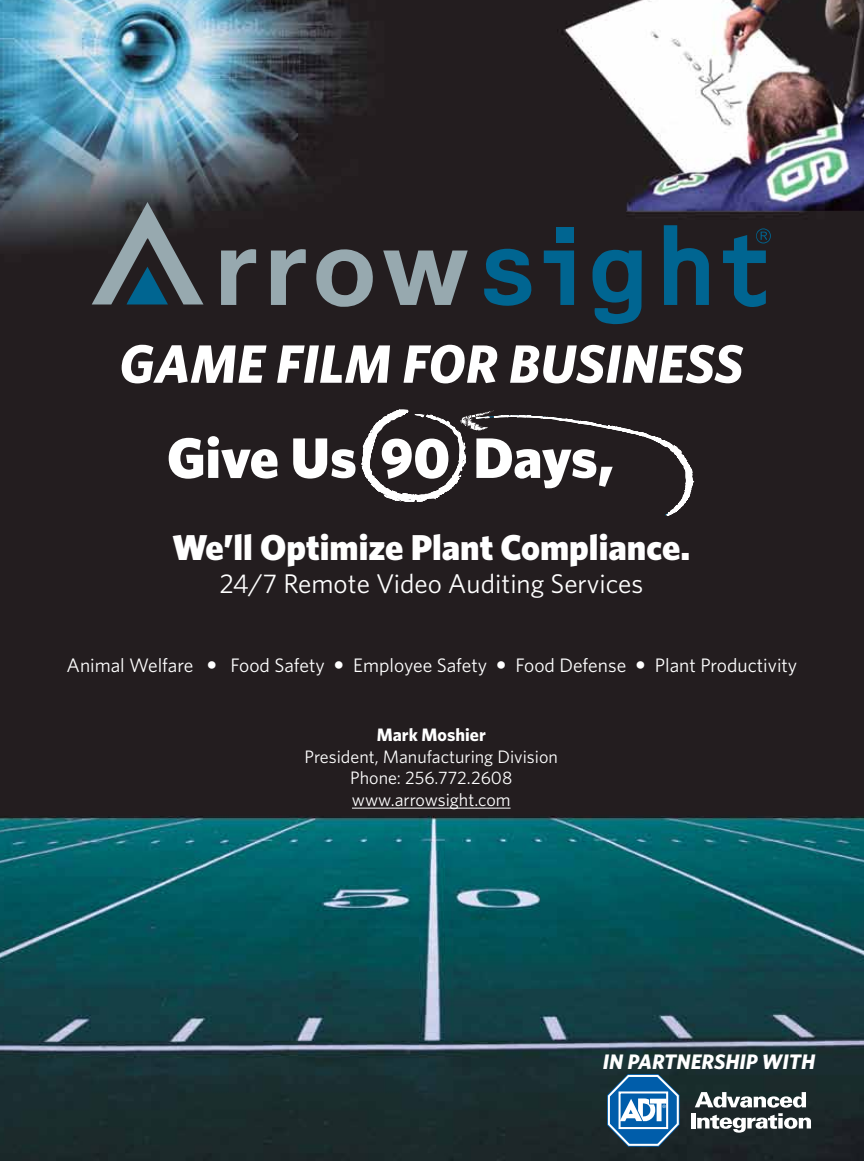
<style>
.page{position:relative;width:864px;height:1161px;background:#fff}
.page>*{position:absolute;margin:0;border:0;box-sizing:border-box;transform-origin:0 0}
.t1{font:italic 700 54.15px "Whitney";color:#fff}
.t2{font:900 36px "Whitney";color:#fff}
.t3{font:27px "Whitney";color:#fff}
.t4{font:italic 700 21px "Whitney";color:#fff}
.t5{font:19.5px "Whitney";color:#fff}
.t6{font:18px/21.6px "Whitney";color:#fff;text-align:center}
.t7{font:700 18px "Whitney";color:#fff}
</style>
<div class="page">
<img style="left:0;top:0;width:864px;height:1161px">
<svg style="left:664px;top:225px;width:45px;height:80px;background:#0f445d"></svg>
<svg style="left:484px;top:247px;width:48px;height:60px;background:#0f455e"></svg>
<svg style="left:221px;top:248px;width:35px;height:57px;background:#62696d"></svg>
<svg style="left:271px;top:248px;width:35px;height:57px;background:#61686c"></svg>
<svg style="left:315px;top:249px;width:60px;height:58px;background:#61686c"></svg>
<svg style="left:593px;top:250px;width:49px;height:74px;background:#0c4b68"></svg>
<svg style="left:544px;top:251px;width:30px;height:54px;background:#0e4660"></svg>
<svg style="left:383px;top:251px;width:85px;height:54px;background:#646c70"></svg>
<svg style="left:92px;top:202px;width:112px;height:103px;background:#465056"></svg>
<svg style="left:723px;top:228px;width:48px;height:81px;background:#15394b"></svg>
<div style="left:557px;top:227px;width:17px;height:16px;background:#006591"></div>
<svg style="left:169px;top:373px;width:536px;height:156px;background:#413b3d"></svg>
<hr style="left:352px;top:808px;width:159px;height:1px;background:#fff">
<svg style="left:607px;top:1073px;width:73px;height:74px"></svg>
<hr style="left:691px;top:1113px;width:4px;height:15px;background:#fff">
<svg style="left:695px;top:1092px;width:116px;height:41px"></svg>
<svg style="left:208px;top:661px;width:8px;height:8px"></svg>
<svg style="left:335px;top:661px;width:8px;height:8px"></svg>
<svg style="left:498px;top:661px;width:7px;height:8px"></svg>
<svg style="left:637px;top:661px;width:7px;height:8px"></svg>
<h1 class="t1" style="left:119px;top:332px;width:626px">GAME FILM FOR BUSINESS</h1>
<h2 class="t2" style="left:172px;top:525px;width:519px">We’ll Optimize Plant Compliance.</h2>
<h3 class="t3" style="left:219px;top:568px;width:426px">24/7 Remote Video Auditing Services</h3>
<p class="t5" style="left:67px;top:654px;width:128px">Animal Welfare</p>
<p class="t5" style="left:231px;top:654px;width:96px">Food Safety</p>
<p class="t5" style="left:353px;top:654px;width:135px">Employee Safety</p>
<p class="t5" style="left:516px;top:654px;width:112px">Food Defense</p>
<p class="t5" style="left:655px;top:654px;width:144px">Plant Productivity</p>
<p class="t7" style="left:377px;top:724px;width:111px">Mark Moshier</p>
<p class="t6" style="left:305px;top:745px;width:255px">President, Manufacturing Division<br>Phone: 256.772.2608 www.arrowsight.com</p>
<p class="t4" style="left:603px;top:1049px;width:214px">IN PARTNERSHIP WITH</p>
</div>
